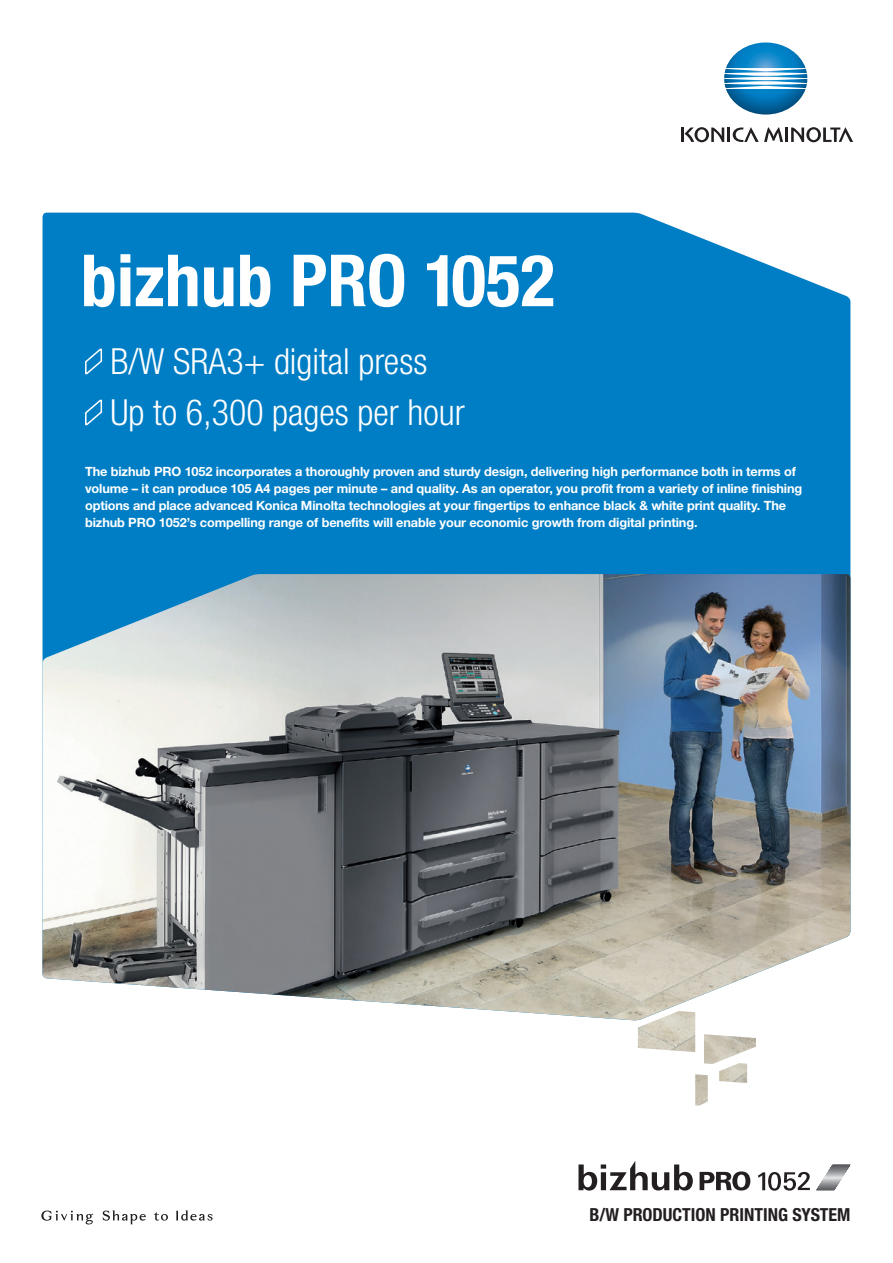
<style>
.page{position:relative;width:893px;height:1263px;background:#fff}
.page>*{position:absolute;margin:0;border:0;box-sizing:border-box;transform-origin:0 0}
.Bro_Title_HEAD_BoldC{font:700 condensed 72px "Helvetica Neue LTW1 G";color:#fff}
.Bro_Title_SUBLINE_Li{font:300 condensed 36px "Helvetica Neue LTW1 G";color:#fff}
.Bro_Title_ORIGINATOR{font:700 condensed 18px "Helvetica Neue LTW1 G";color:#231f20}
.Bro_Inside_COPYBOLD{font:700 12.75px/17px "Helvetica Neue LTW1 G";letter-spacing:-.01em;color:#fff}
</style>
<div class="page">
<div style="left:43px;top:213px;width:807px;height:361px;background:#007ec5"></div>
<img style="left:724px;top:42px;width:83px;height:73px">
<hr style="left:785px;top:128px;width:3px;height:14px;background:#231f20">
<svg style="left:791px;top:127px;width:62px;height:15px"></svg>
<svg style="left:681px;top:127px;width:102px;height:15px"></svg>
<svg style="left:103px;top:1210px;width:43px;height:14px"></svg>
<svg style="left:176px;top:1210px;width:37px;height:10px"></svg>
<svg style="left:41px;top:1210px;width:52px;height:14px"></svg>
<svg style="left:154px;top:1212px;width:14px;height:9px"></svg>
<img style="left:43px;top:574px;width:807px;height:446px">
<img style="left:638px;top:1011px;width:57px;height:41px">
<img style="left:704px;top:1034px;width:52px;height:30px">
<img style="left:719px;top:1063px;width:28px;height:20px">
<svg style="left:84px;top:348px;width:19px;height:28px"></svg>
<svg style="left:84px;top:399px;width:19px;height:28px"></svg>
<img style="left:695px;top:1074px;width:13px;height:32px">
<svg style="left:578px;top:1161px;width:115px;height:29px"></svg>
<svg style="left:700px;top:1171px;width:50px;height:19px"></svg>
<svg style="left:758px;top:1172px;width:52px;height:19px"></svg>
<hr style="left:816px;top:1190px;width:34px;height:1px;background:#59595c">
<hr style="left:816px;top:1189px;width:34px;height:1px;background:#616164">
<hr style="left:816px;top:1188px;width:34px;height:1px;background:#69696c">
<hr style="left:816px;top:1187px;width:34px;height:1px;background:#717275">
<hr style="left:816px;top:1186px;width:34px;height:1px;background:#7b7d80">
<hr style="left:816px;top:1185px;width:34px;height:1px;background:#848689">
<hr style="left:816px;top:1184px;width:34px;height:1px;background:#909295">
<hr style="left:816px;top:1183px;width:34px;height:1px;background:#9b9da0">
<hr style="left:816px;top:1182px;width:34px;height:1px;background:#a7a8ac">
<hr style="left:816px;top:1181px;width:34px;height:1px;background:#b5b6b9">
<hr style="left:816px;top:1180px;width:34px;height:1px;background:#c2c3c6">
<hr style="left:816px;top:1179px;width:34px;height:1px;background:#d1d2d4">
<hr style="left:816px;top:1178px;width:34px;height:1px;background:#e0e1e3">
<hr style="left:816px;top:1177px;width:34px;height:1px;background:#dddee0">
<hr style="left:816px;top:1176px;width:34px;height:1px;background:#cecfd1">
<hr style="left:816px;top:1175px;width:34px;height:1px;background:#c0c1c4">
<hr style="left:816px;top:1174px;width:34px;height:1px;background:#b2b3b7">
<hr style="left:816px;top:1173px;width:34px;height:1px;background:#a4a6a9">
<hr style="left:816px;top:1172px;width:34px;height:1px;background:#97999c">
<hr style="left:816px;top:1171px;width:34px;height:1px;background:#8c8e91">
<hr style="left:816px;top:1170px;width:34px;height:1px;background:#828487">
<hr style="left:816px;top:1169px;width:34px;height:1px;background:#787a7d">
<hr style="left:816px;top:1168px;width:34px;height:1px;background:#6f7073">
<hr style="left:816px;top:1167px;width:34px;height:1px;background:#67676a">
<hr style="left:816px;top:1166px;width:34px;height:1px;background:#606063">
<hr style="left:816px;top:1165px;width:34px;height:1px;background:#59595c">
<hr style="left:816px;top:1164px;width:34px;height:1px;background:#58595b">
<p class="Bro_Title_HEAD_BoldC" style="left:81px;top:237px;width:476px">bizhub PRO 1052</p>
<p class="Bro_Title_SUBLINE_Li" style="left:111px;top:340px;width:318px">B/W SRA3+ digital press</p>
<p class="Bro_Title_SUBLINE_Li" style="left:111px;top:391px;width:356px">Up to 6,300 pages per hour</p>
<p class="Bro_Inside_COPYBOLD" style="left:85px;top:463px;width:719px">The bizhub PRO 1052 incorporates a thoroughly proven and sturdy design, delivering high performance both in terms of volume – it can produce 105 A4 pages per minute – and quality. As an operator, you profit from a variety of inline finishing options and place advanced Konica Minolta technologies at your fingertips to enhance black &amp; white print quality. The bizhub PRO 1052’s compelling range of benefits will enable your economic growth from digital printing.</p>
<p class="Bro_Title_ORIGINATOR" style="left:589px;top:1203px;width:262px">B/W PRODUCTION PRINTING SYSTEM</p>
</div>
